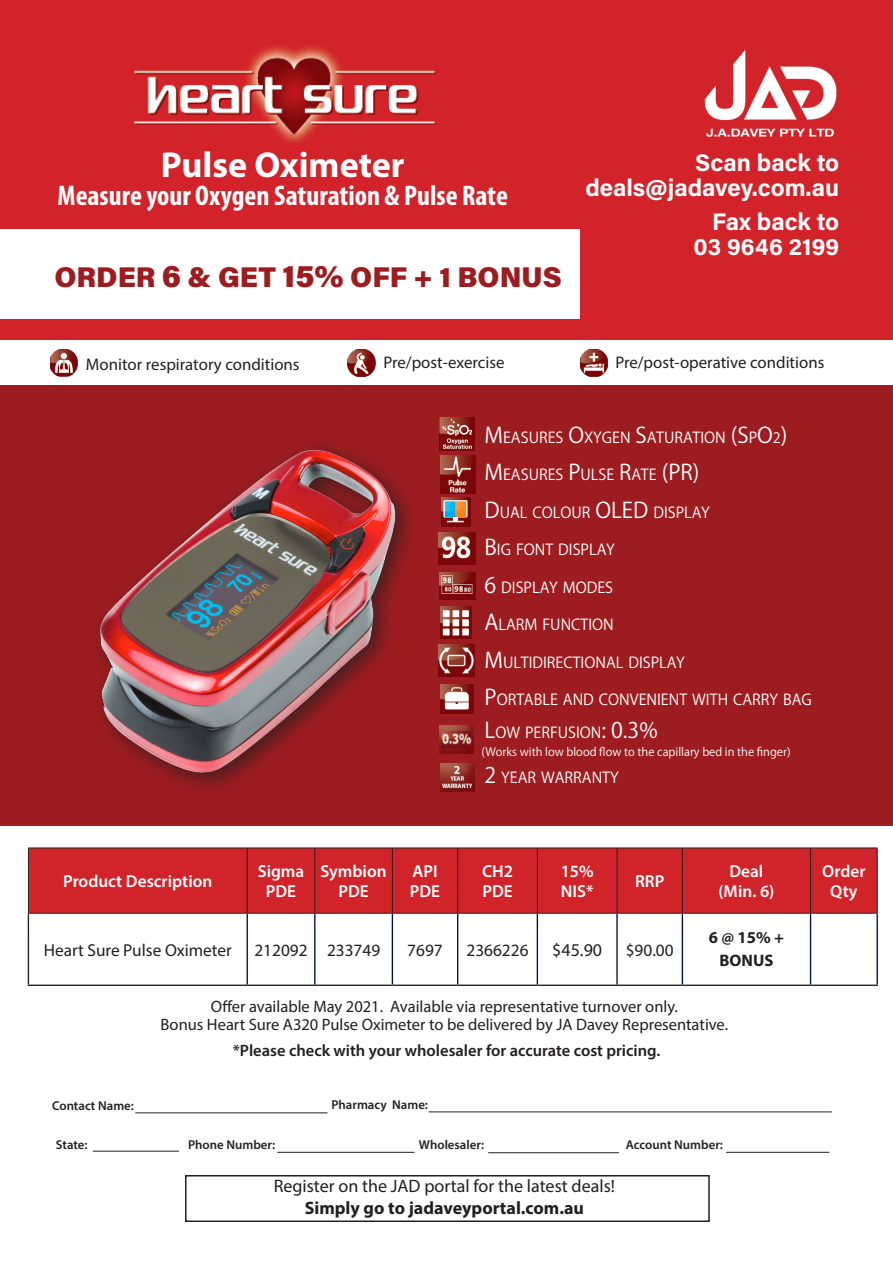
<style>
.page{position:relative;width:893px;height:1263px;background:#fff}
.page>*{position:absolute;margin:0;border:0;box-sizing:border-box;transform-origin:0 0}
.t1{font:700 36.15px "Myriad Pro";color:#fff}
.t2{font:700 condensed 28.5px "Myriad Pro";color:#fff}
.t3{font:900 28.5px "Acumin Pro";color:#9c1c1f}
.t4{font:700 24px "Acumin Pro";color:#fff}
.t5{font:18px "Myriad Pro";color:#231f20}
.t6{font:700 18px "Myriad Pro";color:#231f20}
.t7{font:600 17.25px "Myriad Pro";color:#fff}
.t8{font:17.25px "Myriad Pro";color:#231f20}
.t9{font:16.8px "Myriad Pro";color:#231f20}
.t10{font:700 16.65px "Myriad Pro";color:#231f20}
.t11{font:16.5px "Myriad Pro";color:#231f20}
.t12{font:600 16.5px "Myriad Pro";color:#231f20}
.t13{font:15px "Koz Go Pro";color:#fff}
.t14{font:600 12.9px "Myriad Pro";color:#231f20}
.t15{font:11.4px "Koz Go Pro";color:#fff}
.s1{font-size:31.5px}
.s2{font-size:21.3px}
.s3{font-size:14.25px}
</style>
<div class="page">
<div style="left:0;top:0;width:893px;height:340px;background:#d2232a"></div>
<img style="left:133px;top:46px;width:303px;height:97px">
<div style="left:40px;top:339px;width:47px;height:48px;background:#fff"></div>
<img style="left:49px;top:348px;width:29px;height:30px;border-radius:15px">
<div style="left:338px;top:339px;width:47px;height:48px;background:#fff"></div>
<img style="left:347px;top:348px;width:29px;height:30px;border-radius:15px">
<div style="left:570px;top:339px;width:47px;height:48px;background:#fff"></div>
<img style="left:579px;top:348px;width:29px;height:30px;border-radius:15px">
<div style="left:29px;top:848px;width:848px;height:65px;background:#d1232a"></div>
<svg style="left:29px;top:914px;width:783px;height:70px"></svg>
<hr style="left:247px;top:913px;width:1px;height:71px;background:#000d4d">
<hr style="left:314px;top:913px;width:1px;height:71px;background:#000d4d">
<hr style="left:392px;top:913px;width:1px;height:71px;background:#000d4d">
<hr style="left:457px;top:913px;width:1px;height:71px;background:#000d4d">
<hr style="left:537px;top:913px;width:1px;height:71px;background:#000d4d">
<hr style="left:616px;top:913px;width:2px;height:71px;background:#000d4d">
<hr style="left:682px;top:913px;width:1px;height:71px;background:#000d4d">
<hr style="left:810px;top:913px;width:1px;height:71px;background:#000d4d">
<hr style="left:876px;top:913px;width:2px;height:71px;background:#000d4d">
<hr style="left:247px;top:984px;width:68px;height:2px;background:#231f20">
<hr style="left:315px;top:984px;width:77px;height:2px;background:#231f20">
<hr style="left:392px;top:984px;width:66px;height:2px;background:#231f20">
<hr style="left:458px;top:984px;width:79px;height:2px;background:#231f20">
<hr style="left:537px;top:984px;width:80px;height:2px;background:#231f20">
<hr style="left:617px;top:984px;width:65px;height:2px;background:#231f20">
<hr style="left:28px;top:984px;width:219px;height:2px;background:#231f20">
<hr style="left:682px;top:984px;width:128px;height:2px;background:#231f20">
<hr style="left:810px;top:984px;width:68px;height:2px;background:#231f20">
<hr style="left:28px;top:913px;width:1px;height:71px;background:#231f20">
<hr style="left:682px;top:847px;width:128px;height:1px;background:#231f20">
<hr style="left:810px;top:847px;width:68px;height:1px;background:#231f20">
<hr style="left:682px;top:913px;width:128px;height:1px;background:#231f20">
<hr style="left:810px;top:913px;width:68px;height:1px;background:#231f20">
<hr style="left:28px;top:847px;width:219px;height:1px;background:#231f20">
<hr style="left:28px;top:848px;width:1px;height:65px;background:#231f20">
<hr style="left:28px;top:913px;width:219px;height:1px;background:#231f20">
<hr style="left:247px;top:847px;width:68px;height:1px;background:#231f20">
<hr style="left:247px;top:848px;width:1px;height:65px;background:#231f20">
<hr style="left:247px;top:913px;width:68px;height:1px;background:#231f20">
<hr style="left:315px;top:847px;width:77px;height:1px;background:#231f20">
<hr style="left:314px;top:848px;width:1px;height:65px;background:#231f20">
<hr style="left:315px;top:913px;width:77px;height:1px;background:#231f20">
<hr style="left:392px;top:847px;width:66px;height:1px;background:#231f20">
<hr style="left:392px;top:848px;width:1px;height:65px;background:#231f20">
<hr style="left:458px;top:847px;width:79px;height:1px;background:#231f20">
<hr style="left:537px;top:847px;width:80px;height:1px;background:#231f20">
<hr style="left:617px;top:847px;width:65px;height:1px;background:#231f20">
<hr style="left:392px;top:913px;width:66px;height:1px;background:#231f20">
<hr style="left:458px;top:913px;width:79px;height:1px;background:#231f20">
<hr style="left:537px;top:913px;width:80px;height:1px;background:#231f20">
<hr style="left:617px;top:913px;width:65px;height:1px;background:#231f20">
<hr style="left:457px;top:848px;width:1px;height:65px;background:#231f20">
<hr style="left:537px;top:848px;width:1px;height:65px;background:#231f20">
<hr style="left:617px;top:848px;width:1px;height:65px;background:#231f20">
<hr style="left:682px;top:848px;width:1px;height:65px;background:#231f20">
<hr style="left:810px;top:848px;width:1px;height:65px;background:#231f20">
<hr style="left:877px;top:848px;width:1px;height:65px;background:#231f20">
<div style="left:185px;top:1175px;width:525px;height:47px;border:2px solid #231f20"></div>
<hr style="left:135px;top:1112px;width:192px;height:1px;background:#231f20">
<hr style="left:429px;top:1111px;width:403px;height:1px;background:#231f20">
<hr style="left:93px;top:1151px;width:86px;height:1px;background:#231f20">
<hr style="left:277px;top:1152px;width:137px;height:1px;background:#231f20">
<hr style="left:488px;top:1152px;width:131px;height:1px;background:#231f20">
<hr style="left:726px;top:1152px;width:103px;height:1px;background:#231f20">
<div style="left:0;top:385px;width:893px;height:441px;background:#9c1c1f"></div>
<img style="left:439px;top:417px;width:35px;height:33px">
<img style="left:441px;top:497px;width:30px;height:30px">
<img style="left:438px;top:532px;width:37px;height:32px">
<img style="left:439px;top:573px;width:37px;height:26px">
<img style="left:440px;top:606px;width:32px;height:32px">
<img style="left:439px;top:644px;width:35px;height:32px">
<img style="left:440px;top:684px;width:33px;height:29px">
<img style="left:439px;top:725px;width:35px;height:28px">
<img style="left:440px;top:763px;width:35px;height:28px">
<img style="left:440px;top:456px;width:35px;height:37px">
<img style="left:442px;top:732px;width:29px;height:16px">
<img style="left:97px;top:446px;width:303px;height:331px">
<div style="left:0;top:230px;width:579px;height:89px;background:#fff"></div>
<img style="left:704px;top:49px;width:133px;height:88px">
<p class="t1" style="left:161px;top:141px;width:245px">Pulse Oximeter</p>
<p class="t2" style="left:58px;top:178px;width:452px">Measure your Oxygen Saturation &amp; Pulse Rate</p>
<p class="t3" style="left:54px;top:257px;width:509px">ORDER <span class="s1">6</span> &amp; GET <span class="s1">15%</span> OFF + 1 BONUS</p>
<p class="t4" style="left:695px;top:145px;width:145px">Scan back to</p>
<p class="t4" style="left:585px;top:170px;width:255px">deals@jadavey.com.au</p>
<p class="t4" style="left:712px;top:205px;width:129px">Fax back to</p>
<p class="t4" style="left:694px;top:230px;width:147px">03 9646 2199</p>
<p class="t9" style="left:86px;top:354px;width:215px">Monitor respiratory conditions</p>
<p class="t9" style="left:383px;top:352px;width:122px">Pre/post-exercise</p>
<p class="t9" style="left:615px;top:352px;width:210px">Pre/post-operative conditions</p>
<p class="t13" style="left:485px;top:427px;width:304px"><span class="s2">M</span>EASURES <span class="s2">O</span>XYGEN <span class="s2">S</span>ATURATION <span class="s2">(S</span>P<span class="s2">O</span><span class="s3">2</span><span class="s2">)</span></p>
<p class="t13" style="left:485px;top:465px;width:216px"><span class="s2">M</span>EASURES <span class="s2">P</span> ULSE <span class="s2">R</span>ATE <span class="s2">(PR)</span></p>
<p class="t13" style="left:485px;top:502px;width:227px"><span class="s2">D</span>UAL COLOUR <span class="s2">OLED</span> DISPLAY</p>
<p class="t13" style="left:485px;top:540px;width:132px"><span class="s2">B</span>IG FONT DISPLAY</p>
<p class="t13" style="left:485px;top:577px;width:91px"><span class="s2">6</span> DISPLAY MOD</p>
<p class="t13" style="left:597px;top:577px;width:17px">ES</p>
<p class="t13" style="left:485px;top:615px;width:131px"><span class="s2">A</span>LARM FUNCTION</p>
<p class="t13" style="left:485px;top:652px;width:202px"><span class="s2">M</span>ULTIDIRECTIONAL DISPLAY</p>
<p class="t13" style="left:485px;top:690px;width:329px"><span class="s2">P</span>ORTABLE AND CONVENIENT WITH CARRY BAG</p>
<p class="t13" style="left:485px;top:723px;width:175px"><span class="s2">L</span>OW PERFUSION<span class="s2">: 0.3%</span></p>
<p class="t13" style="left:485px;top:768px;width:136px"><span class="s2">2</span> YEAR WARRANTY</p>
<p class="t15" style="left:481px;top:744px;width:311px">(Works with low blood flow to the capillary bed in the finger)</p>
<p class="t7" style="left:63px;top:870px;width:151px">Product Description</p>
<p class="t7" style="left:258px;top:860px;width:48px">Sigma</p>
<p class="t7" style="left:266px;top:881px;width:32px">PDE</p>
<p class="t7" style="left:320px;top:860px;width:68px">Symbion</p>
<p class="t7" style="left:338px;top:881px;width:32px">PDE</p>
<p class="t7" style="left:412px;top:860px;width:27px">API</p>
<p class="t7" style="left:410px;top:881px;width:32px">PDE</p>
<p class="t7" style="left:482px;top:860px;width:33px">CH2</p>
<p class="t7" style="left:482px;top:881px;width:32px">PDE</p>
<p class="t7" style="left:561px;top:860px;width:35px">15%</p>
<p class="t7" style="left:561px;top:881px;width:34px">NIS*</p>
<p class="t7" style="left:635px;top:870px;width:31px">RRP</p>
<p class="t8" style="left:44px;top:939px;width:190px">Heart Sure Pulse Oximeter</p>
<p class="t8" style="left:254px;top:939px;width:55px">212092</p>
<p class="t8" style="left:327px;top:939px;width:55px">233749</p>
<p class="t8" style="left:407px;top:939px;width:37px">7697</p>
<p class="t8" style="left:466px;top:939px;width:64px">2366226</p>
<p class="t5" style="left:552px;top:939px;width:51px">$45.90</p>
<p class="t8" style="left:626px;top:939px;width:49px">$90.00</p>
<p class="t7" style="left:729px;top:860px;width:35px">Deal</p>
<p class="t7" style="left:718px;top:881px;width:58px">(Min. 6)</p>
<p class="t10" style="left:709px;top:926px;width:77px">6 @ 15% +</p>
<p class="t10" style="left:719px;top:949px;width:55px">BONUS</p>
<p class="t14" style="left:52px;top:1097px;width:83px">Contact Name:</p>
<p class="t11" style="left:211px;top:996px;width:469px">Offer available May 2021. Available via representative turnover only.</p>
<p class="t11" style="left:161px;top:1014px;width:569px">Bonus Heart Sure A320 Pulse Oximeter to be delivered by JA Davey Representative.</p>
<p class="t12" style="left:233px;top:1040px;width:429px">*Please check with your wholesaler for accurate cost pricing.</p>
<p class="t14" style="left:331px;top:1097px;width:98px">Pharmacy Name:</p>
<p class="t14" style="left:56px;top:1137px;width:33px">State:</p>
<p class="t14" style="left:188px;top:1137px;width:89px">Phone Number:</p>
<p class="t14" style="left:419px;top:1137px;width:67px">Wholesaler:</p>
<p class="t14" style="left:626px;top:1137px;width:99px">Account Number:</p>
<p class="t5" style="left:274px;top:1175px;width:343px">Register on the JAD portal for the latest deals!</p>
<p class="t6" style="left:305px;top:1196px;width:281px">Simply go to jadaveyportal.com.au</p>
<p class="t7" style="left:822px;top:860px;width:45px">Order</p>
<p class="t7" style="left:830px;top:881px;width:29px">Qty</p>
</div>
